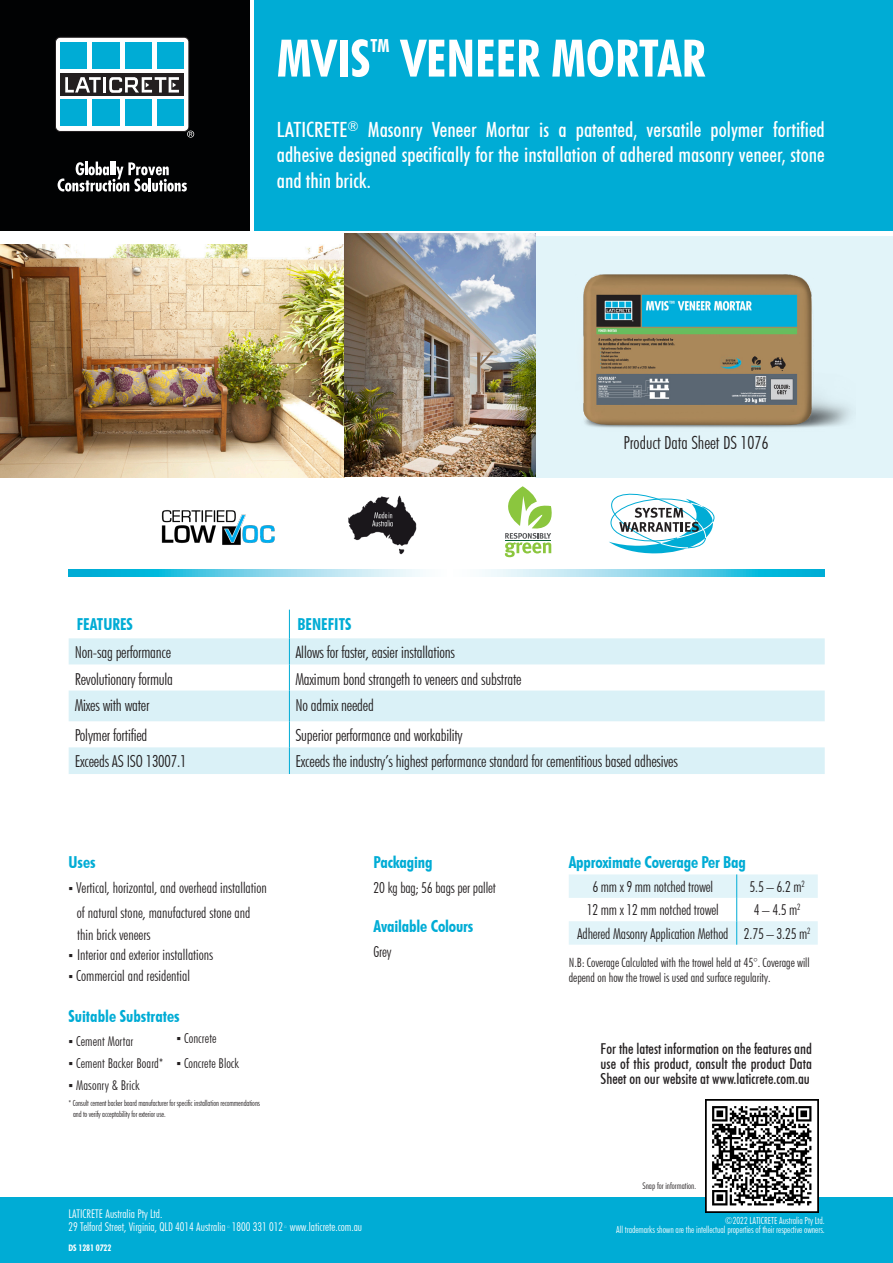
<style>
.page{position:relative;width:893px;height:1263px;background:#fff}
.page>*{position:absolute;margin:0;border:0;box-sizing:border-box;transform-origin:0 0}
.t1{font:700 condensed 51.75px "Futura BT";color:#fff}
.t2{font:500 condensed 21px/25.2px "Futura BT";color:#fff;text-align:justify}
.t3{font:300 condensed 18px "Futura BT";color:#231f20}
.t4{font:700 condensed 18px "Futura BT";color:#fff}
.Features_Benies__tex{font:300 condensed 16.5px "Futura BT";letter-spacing:-.01em;color:#231f20}
.Subheads{font:700 condensed 16.5px "Futura BT";letter-spacing:-.01em;color:#00acd5}
.Features_Benies{font:700 condensed 16.5px "Futura BT";color:#00acd5}
.Bottom_Text{font:300 condensed 15px "Futura BT";color:#231f20}
.t5{font:500 condensed 15px/15px "Futura BT";color:#231f20;text-align:justify}
.Bullet{font:300 condensed 13.5px "Futura BT";letter-spacing:.005em;color:#231f20}
.Bottom_Text-2{font:300 condensed 12.75px/15.3px "Futura BT";color:#231f20}
.t6{font:300 condensed 12px "Futura BT";color:#fff}
.t7{font:300 condensed 9.75px "Futura BT";letter-spacing:-.005em;color:#fff}
.t8{font:300 condensed 9px "Futura BT";color:#231f20}
.Color_DS_line{font:700 condensed 9px "Futura BT";letter-spacing:-.01em;color:#fff}
.Asterisk_text{font:300 condensed 8.25px "Futura BT";letter-spacing:-.01em;color:#231f20}
.s1{font-family:"Arial";font-weight:400;font-stretch:normal;font-size:13.5px}
.s2{font-family:"Arial";font-weight:400;font-stretch:normal}
</style>
<div class="page">
<div style="left:0;top:1197px;width:893px;height:66px;background:#00acd5"></div>
<div style="left:0;top:0;width:250px;height:230px;background:#010203"></div>
<div style="left:254px;top:0;width:639px;height:230px;background:#00acd5"></div>
<div style="left:55px;top:37px;width:134px;height:94px;background:#fff;border-radius:5px"></div>
<div style="left:55px;top:37px;width:134px;height:95px;border:1px solid #231f20;border-radius:5px"></div>
<div style="left:61px;top:100px;width:26px;height:26px;background:#00acd5"></div>
<div style="left:93px;top:100px;width:27px;height:26px;background:#00acd5"></div>
<div style="left:125px;top:100px;width:27px;height:26px;background:#00acd5"></div>
<div style="left:157px;top:100px;width:27px;height:26px;background:#00acd5"></div>
<div style="left:61px;top:73px;width:123px;height:23px;background:#231f20"></div>
<hr style="left:103px;top:77px;width:3px;height:16px;background:#fff">
<svg style="left:65px;top:77px;width:36px;height:16px"></svg>
<svg style="left:109px;top:77px;width:70px;height:16px"></svg>
<div style="left:61px;top:42px;width:26px;height:27px;background:#00acd5"></div>
<div style="left:93px;top:42px;width:27px;height:27px;background:#00acd5"></div>
<div style="left:125px;top:42px;width:27px;height:27px;background:#00acd5"></div>
<div style="left:157px;top:42px;width:27px;height:27px;background:#00acd5"></div>
<svg style="left:187px;top:131px;width:7px;height:7px"></svg>
<svg style="left:58px;top:162px;width:129px;height:30px"></svg>
<svg style="left:569px;top:874px;width:249px;height:71px"></svg>
<svg style="left:69px;top:638px;width:756px;height:136px;fill:#daf1f7"></svg>
<svg style="left:289px;top:610px;width:1px;height:80px"></svg>
<hr style="left:289px;top:690px;width:1px;height:31px;background:#00acd5">
<svg style="left:289px;top:721px;width:1px;height:53px"></svg>
<svg style="left:68px;top:570px;width:757px;height:6px"></svg>
<svg style="left:504px;top:486px;width:48px;height:71px"></svg>
<hr style="left:505px;top:540px;width:46px;height:1px;background:#0c6638">
<svg style="left:609px;top:493px;width:105px;height:61px"></svg>
<img style="left:706px;top:1099px;width:112px;height:113px">
<img style="left:348px;top:495px;width:69px;height:60px">
<img style="left:575px;top:261px;width:280px;height:175px">
<img style="left:0;top:244px;width:345px;height:233px">
<img style="left:345px;top:234px;width:191px;height:243px">
<img style="left:161px;top:510px;width:114px;height:35px">
<p class="t1" style="left:277px;top:27px;width:95px">MVIS</p>
<p class="t4" style="left:370px;top:34px;width:21px">TM</p>
<p class="t1" style="left:401px;top:27px;width:306px">VENEER MORTAR</p>
<p class="t2" style="left:277px;top:117px;width:549px">LATICRETE<sup>®</sup> Masonry Veneer Mortar is a patented, versatile polymer fortified adhesive designed specifically for the installation of adhered masonry veneer, stone and thin brick.</p>
<p class="t3" style="left:624px;top:432px;width:146px">Product Data Sheet DS 1076</p>
<p class="Features_Benies" style="left:77px;top:614px;width:58px">FEATURES</p>
<p class="Features_Benies" style="left:297px;top:614px;width:55px">BENEFITS</p>
<p class="Features_Benies__tex" style="left:75px;top:642px;width:98px">Non-sag performance</p>
<p class="Features_Benies__tex" style="left:295px;top:642px;width:161px">Allows for faster, easier installations</p>
<p class="Features_Benies__tex" style="left:75px;top:669px;width:100px">Revolutionary formula</p>
<p class="Features_Benies__tex" style="left:295px;top:669px;width:228px">Maximum bond strangeth to veneers and substrate</p>
<p class="Features_Benies__tex" style="left:75px;top:695px;width:76px">Mixes with water</p>
<p class="Features_Benies__tex" style="left:295px;top:695px;width:80px">No admix needed</p>
<p class="Features_Benies__tex" style="left:75px;top:725px;width:74px">Polymer fortified</p>
<p class="Features_Benies__tex" style="left:295px;top:725px;width:169px">Superior performance and workability</p>
<p class="Features_Benies__tex" style="left:75px;top:752px;width:113px">Exceeds AS ISO 13007.1</p>
<p class="Features_Benies__tex" style="left:295px;top:752px;width:384px">Exceeds the industry’s highest performance standard for cementitious based adhesives</p>
<p class="Subheads" style="left:68px;top:852px;width:29px">Uses</p>
<p class="Bottom_Text" style="left:68px;top:879px;width:200px"><span class="s1">▪</span> Vertical, horizontal, and overhead installation</p>
<p class="Bottom_Text" style="left:77px;top:903px;width:175px">of natural stone, manufactured stone and</p>
<p class="Bottom_Text" style="left:77px;top:926px;width:75px">thin brick veneers</p>
<p class="Bottom_Text" style="left:68px;top:946px;width:146px"><span class="s1">▪</span> Interior and exterior installations</p>
<p class="Bottom_Text" style="left:68px;top:967px;width:123px"><span class="s1">▪</span> Commercial and residential</p>
<p class="Subheads" style="left:68px;top:1006px;width:113px">Suitable Substrates</p>
<p class="Bullet" style="left:68px;top:1033px;width:66px"><span class="s2">▪</span> Cement Mortar</p>
<p class="Bullet" style="left:176px;top:1030px;width:42px"><span class="s2">▪</span> Concrete</p>
<p class="Bullet" style="left:68px;top:1055px;width:172px"><span class="s2">▪</span> Cement Backer Board* <span class="s2">▪</span> Concrete Block</p>
<p class="Bullet" style="left:68px;top:1077px;width:73px"><span class="s2">▪</span> Masonry &amp; Brick</p>
<p class="Asterisk_text" style="left:68px;top:1098px;width:193px">* Consult cement backer board manufacturer for specific installation recommendations</p>
<p class="Asterisk_text" style="left:73px;top:1109px;width:94px">and to verify acceptability for exterior use.</p>
<p class="Subheads" style="left:374px;top:852px;width:60px">Packaging</p>
<p class="Bottom_Text" style="left:374px;top:879px;width:124px">20 kg bag; 56 bags per pallet</p>
<p class="Subheads" style="left:374px;top:916px;width:101px">Available Colours</p>
<p class="Bottom_Text" style="left:374px;top:942px;width:19px">Grey</p>
<p class="t6" style="left:68px;top:1206px;width:96px">LATICRETE Australia Pty Ltd.</p>
<p class="t6" style="left:68px;top:1219px;width:295px">29 Telford Street, Virginia, QLD 4014 Australia ■ 1800 331 012 ■ www.laticrete.com.au</p>
<p class="Color_DS_line" style="left:68px;top:1242px;width:44px">DS 1281 0722</p>
<p class="Subheads" style="left:569px;top:852px;width:179px">Approximate Coverage Per Bag</p>
<p class="Bottom_Text" style="left:592px;top:877px;width:122px">6 mm x 9 mm notched trowel</p>
<p class="Bottom_Text" style="left:750px;top:877px;width:57px">5.5 – 6.2 m<sup>2</sup></p>
<p class="Bottom_Text" style="left:587px;top:901px;width:133px">12 mm x 12 mm notched trowel</p>
<p class="Bottom_Text" style="left:754px;top:901px;width:48px">4 – 4.5 m<sup>2</sup></p>
<p class="Bottom_Text" style="left:577px;top:924px;width:153px">Adhered Masonry Application Method</p>
<p class="Bottom_Text" style="left:744px;top:924px;width:68px">2.75 – 3.25 m<sup>2</sup></p>
<p class="Bottom_Text-2" style="left:569px;top:954px;width:242px">N.B: Coverage Calculated with the trowel held at 45°. Coverage will depend on how the trowel is used and surface regularity.</p>
<p class="t5" style="left:601px;top:1041px;width:213px">For the latest information on the features and use of this product, consult the product Data Sheet on our website at www.laticrete.com.au</p>
<p class="t8" style="left:642px;top:1181px;width:55px">Snap for information.</p>
<p class="t7" style="left:725px;top:1214px;width:101px">©2022 LATICRETE Australia Pty Ltd.</p>
<p class="t7" style="left:616px;top:1224px;width:210px">All trademarks shown are the intellectual properties of their respective owners.</p>
</div>
